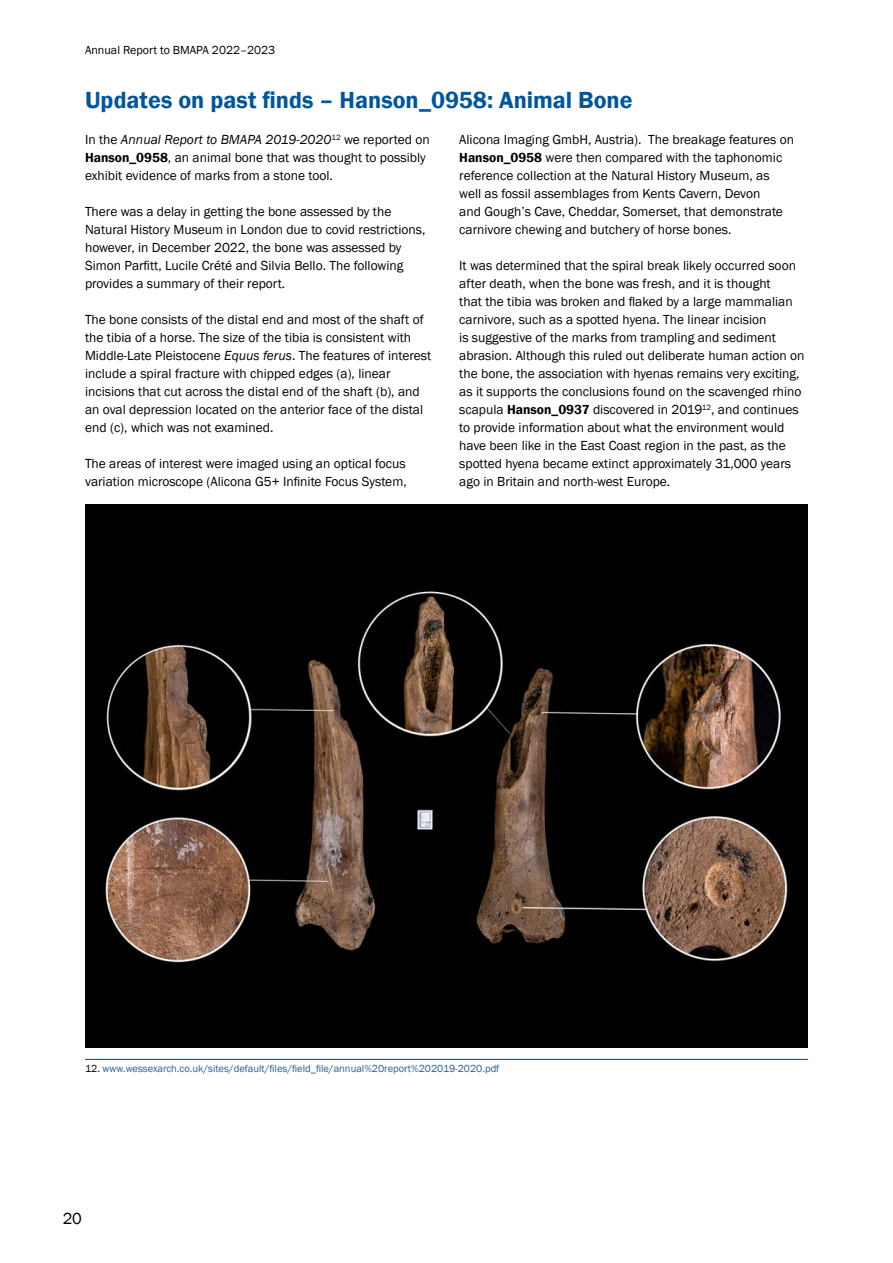
<style>
.page{position:relative;width:893px;height:1263px;background:#fff}
.page>*{position:absolute;margin:0;border:0;box-sizing:border-box;transform-origin:0 0}
.t1{font:600 24px "Franklin Gothic";color:#00569d}
.t2{font:16.5px "Franklin Gothic";color:#000}
.t3{font:13.5px/18px "Franklin Gothic";color:#000}
.t4{font:12px "Franklin Gothic";color:#000}
.t5{font:10.5px "Franklin Gothic";color:#275b9b}
.s1{font-style:italic}
.s2{font-weight:600}
.s3{color:#000}
</style>
<div class="page">
<div style="left:85px;top:505px;width:723px;height:543px;background:#000"></div>
<img style="left:105px;top:591px;width:683px;height:372px">
<hr style="left:85px;top:1059px;width:723px;height:1px;background:#00569d">
<p class="t4" style="left:85px;top:43px;width:192px">Annual Report to BMAPA 2022–2023</p>
<h1 class="t1" style="left:85px;top:85px;width:549px">Updates on past finds – Hanson_0958: Animal Bone</h1>
<p class="t3" style="left:85px;top:131px;width:346px">In the <span class="s1">Annual Report to BMAPA 2019-2020</span><sup>12</sup> we reported on<br><span class="s2">Hanson_0958</span>, an animal bone that was thought to possibly exhibit evidence of marks from a stone tool.</p>
<p class="t3" style="left:85px;top:203px;width:342px">There was a delay in getting the bone assessed by the Natural History Museum in London due to covid restrictions, however, in December 2022, the bone was assessed by Simon Parfitt, Lucile Crété and Silvia Bello. The following provides a summary of their report.</p>
<p class="t3" style="left:85px;top:311px;width:348px">The bone consists of the distal end and most of the shaft of the tibia of a horse. The size of the tibia is consistent with Middle-Late Pleistocene <span class="s1">Equus ferus</span>. The features of interest include a spiral fracture with chipped edges (a), linear incisions that cut across the distal end of the shaft (b), and an oval depression located on the anterior face of the distal end (c), which was not examined.</p>
<p class="t3" style="left:85px;top:455px;width:323px">The areas of interest were imaged using an optical focus variation microscope (Alicona G5+ Infinite Focus System,</p>
<p class="t3" style="left:459px;top:131px;width:336px">Alicona Imaging GmbH, Austria). The breakage features on <span class="s2">Hanson_0958</span> were then compared with the taphonomic reference collection at the Natural History Museum, as well as fossil assemblages from Kents Cavern, Devon<br>and Gough’s Cave, Cheddar, Somerset, that demonstrate carnivore chewing and butchery of horse bones.</p>
<p class="t3" style="left:459px;top:257px;width:347px">It was determined that the spiral break likely occurred soon after death, when the bone was fresh, and it is thought<br>that the tibia was broken and flaked by a large mammalian carnivore, such as a spotted hyena. The linear incision<br>is suggestive of the marks from trampling and sediment abrasion. Although this ruled out deliberate human action on the bone, the association with hyenas remains very exciting, as it supports the conclusions found on the scavenged rhino scapula <span class="s2">Hanson_0937</span> discovered in 2019<sup>12</sup>, and continues to provide information about what the environment would have been like in the East Coast region in the past, as the spotted hyena became extinct approximately 31,000 years ago in Britain and north-west Europe.</p>
<p class="t5" style="left:85px;top:1062px;width:416px"><span class="s3">12.</span> www.wessexarch.co.uk/sites/default/files/field_file/annual%20report%202019-2020.pdf</p>
<p class="t2" style="left:63px;top:1208px;width:21px">20</p>
</div>
